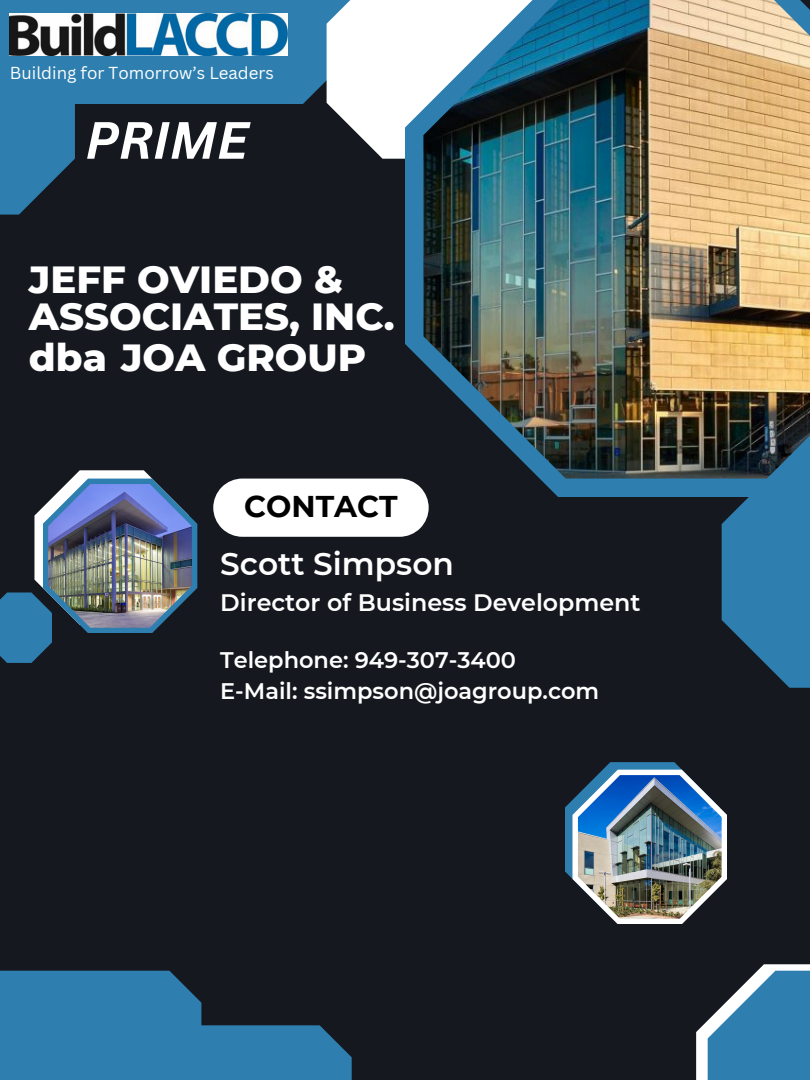
<style>
.page{position:relative;width:810px;height:1080px;background:#15191f}
.page>*{position:absolute;margin:0;border:0;box-sizing:border-box;transform-origin:0 0}
.t1{font:italic 700 51.25px "Canva Sans";color:#fff}
.t2{font:800 38.56px/37.6px "Montserrat";color:#fff}
.t3{font:600 31.25px "Montserrat";color:#fff}
.t4{font:700 30px "Montserrat";color:#000}
.t5{font:600 23.75px "Montserrat";color:#fff}
.t6{font:600 22.5px/31.4px "Montserrat";color:#fff}
.t7{font:16.88px "Canva Sans";color:#fff}
</style>
<div class="page">
<svg style="left:0;top:104px;width:75px;height:111px;fill:#2e7fb0"></svg>
<div style="left:0;top:0;width:359px;height:104px;background:#2e7fb0"></div>
<svg style="left:327px;top:0;width:78px;height:159px;fill:#fff"></svg>
<svg style="left:722px;top:497px;width:88px;height:191px;fill:#2e7fb0"></svg>
<svg style="left:405px;top:0;width:405px;height:497px;fill:#2e7fb0"></svg>
<img style="left:423px;top:0;width:387px;height:479px">
<div style="left:0;top:971px;width:201px;height:109px;background:#2e7fb0"></div>
<div style="left:0;top:1025px;width:352px;height:55px;background:#2e7fb0"></div>
<img style="left:0;top:470px;width:197px;height:193px">
<svg style="left:696px;top:964px;width:114px;height:116px"></svg>
<svg style="left:708px;top:971px;width:102px;height:109px;background:#3e7fa7"></svg>
<svg style="left:213px;top:479px;width:216px;height:58px;background:#f0f0f0"></svg>
<img style="left:10px;top:13px;width:277px;height:42px">
<svg style="left:565px;top:762px;width:162px;height:162px"></svg>
<img style="left:578px;top:775px;width:144px;height:144px">
<p class="t7" style="left:10px;top:61px;width:265px">Building for Tomorrow’s Leaders</p>
<h4 class="t1" style="left:85px;top:104px;width:164px">PRIME</h4>
<h5 class="t2" style="left:29px;top:260px;width:367px">JEFF OVIEDO &amp;<br>ASSOCIATES, INC.</h5>
<p class="t2" style="left:29px;top:338px;width:339px">dba JOA GROUP</p>
<h2 class="t4" style="left:244px;top:488px;width:155px">CONTACT</h2>
<h1 class="t3" style="left:220px;top:545px;width:235px">Scott Simpson</h1>
<h1 class="t5" style="left:220px;top:588px;width:422px">Director of Business Development</h1>
<h2 class="t6" style="left:220px;top:644px;width:381px">Telephone: 949-307-3400<br>E-Mail: ssimpson@joagroup.com</h2>
</div>
